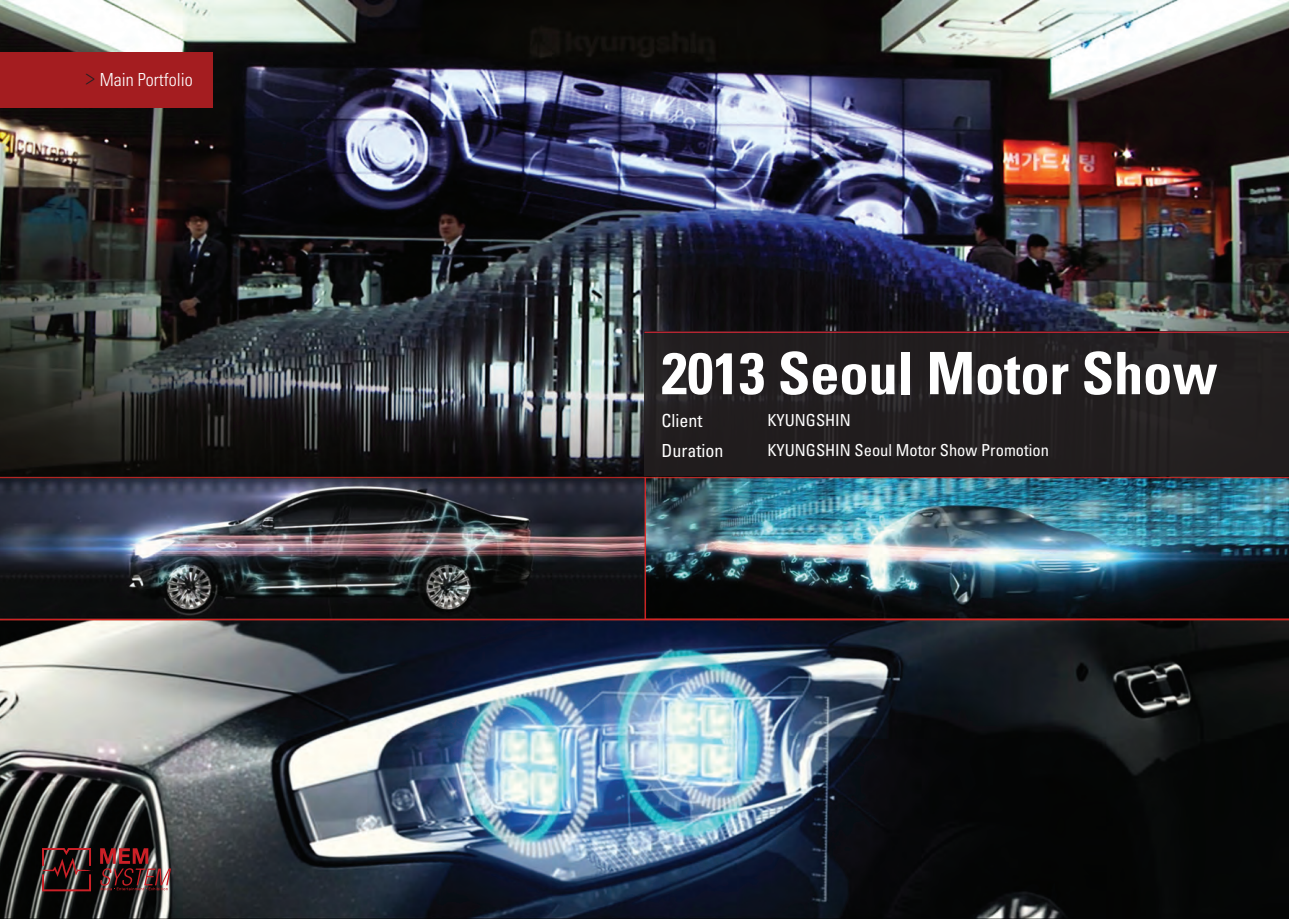
<style>
.page{position:relative;width:1289px;height:919px;background:#fff}
.page>*{position:absolute;margin:0;border:0;box-sizing:border-box;transform-origin:0 0}
.t1{font:700 condensed 58.5px "Univers LT Std";letter-spacing:-.005em;color:#fff}
.t2{font:300 condensed 18px "Univers LT Std";color:#fff}
.t3{font:condensed 18px/30px "Univers LT Std";color:#fff}
.t4{font:condensed 16.5px/30px "Univers LT Std";color:#fff}
.s1{font-family:"YDVYGO Std 31";font-weight:400;font-stretch:normal;font-size:16.5px;color:#231f20}
</style>
<div class="page">
<img style="left:0;top:0;width:1288px;height:918px">
<div style="left:0;top:52px;width:213px;height:55px;background:#a41d20"></div>
<svg style="left:42px;top:847px;width:51px;height:44px"></svg>
<svg style="left:100px;top:848px;width:71px;height:42px"></svg>
<div style="left:644px;top:332px;width:644px;height:144px;background:#231f20"></div>
<hr style="left:644px;top:332px;width:644px;height:1px;background:#ec2839">
<p class="t2" style="left:85px;top:68px;width:109px"><span class="s1">&gt;</span> Main Portfolio</p>
<h1 class="t1" style="left:661px;top:337px;width:557px">2013 Seoul Motor Show</h1>
<p class="t3" style="left:661px;top:405px;width:63px">Client<br>Duration</p>
<p class="t4" style="left:767px;top:404px;width:283px">KYUNGSHIN<br>KYUNGSHIN Seoul Motor Show Promotion</p>
</div>
